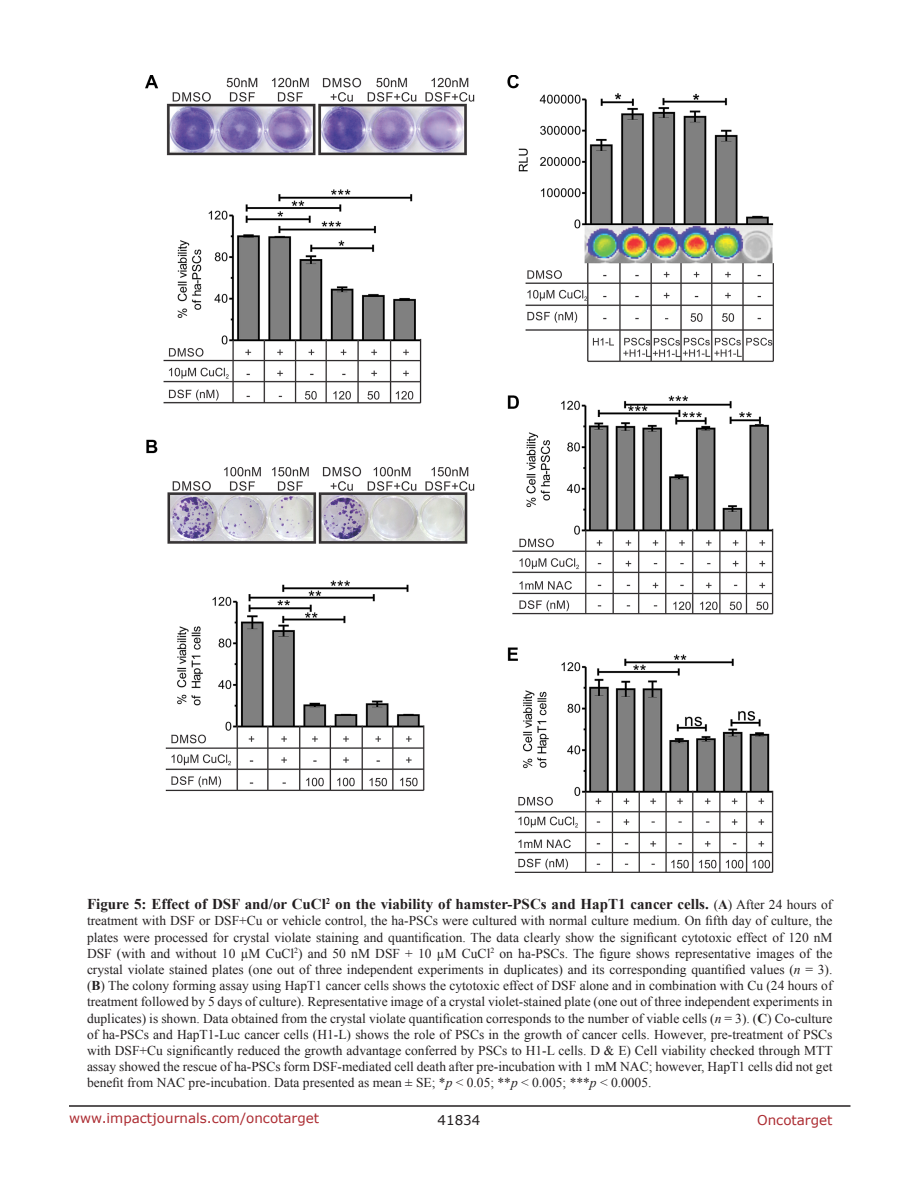
<style>
.page{position:relative;width:918px;height:1188px;background:#fff}
.page>*{position:absolute;margin:0;border:0;box-sizing:border-box;transform-origin:0 0}
.FigureText{font:700 15px "Times New Roman";color:#231f20}
.FigureText-2{font:13.5px/16.2px "Times New Roman";color:#231f20;text-align:justify}
.t1{font:13.5px "Verdana";color:#ac2b31}
.t2{font:13.5px "Verdana";color:#231f20}
.s1{font-weight:400;font-size:13.5px}
.s2{font-size:13.5px}
.s3{font-style:italic}
.s4{font-weight:700}
</style>
<div class="page">
<hr style="left:69px;top:1105px;width:781px;height:2px;background:#231f20">
<img style="left:146px;top:76px;width:628px;height:797px">
<p class="FigureText" style="left:87px;top:894px;width:747px">Figure 5: Effect of DSF and/or CuCl<sup>2</sup> on the viability of hamster-PSCs and HapT1 cancer cells. <span class="s1">(</span><span class="s2">A</span><span class="s1">) After 24 hours of</span></p>
<p class="FigureText-2" style="left:87px;top:913px;width:747px">treatment with DSF or DSF+Cu or vehicle control, the ha-PSCs were cultured with normal culture medium. On fifth day of culture, the plates were processed for crystal violate staining and quantification. The data clearly show the significant cytotoxic effect of 120 nM DSF (with and without 10 µM CuCl<sup>2</sup>) and 50 nM DSF + 10 µM CuCl<sup>2</sup> on ha-PSCs. The figure shows representative images of the crystal violate stained plates (one out of three independent experiments in duplicates) and its corresponding quantified values (<span class="s3">n</span> = 3). (<span class="s4">B</span>) The colony forming assay using HapT1 cancer cells shows the cytotoxic effect of DSF alone and in combination with Cu (24 hours of treatment followed by 5 days of culture). Representative image of a crystal violet-stained plate (one out of three independent experiments in duplicates) is shown. Data obtained from the crystal violate quantification corresponds to the number of viable cells (<span class="s3">n</span> = 3). (<span class="s4">C</span>) Co-culture of ha-PSCs and HapT1-Luc cancer cells (H1-L) shows the role of PSCs in the growth of cancer cells. However, pre-treatment of PSCs with DSF+Cu significantly reduced the growth advantage conferred by PSCs to H1-L cells. D &amp; E) Cell viability checked through MTT assay showed the rescue of ha-PSCs form DSF-mediated cell death after pre-incubation with 1 mM NAC; however, HapT1 cells did not get benefit from NAC pre-incubation. Data presented as mean ± SE; *<span class="s3">p</span> &lt; 0.05; **<span class="s3">p</span> &lt; 0.005; ***<span class="s3">p</span> &lt; 0.0005.</p>
<p class="t1" style="left:69px;top:1109px;width:252px">www.impactjournals.com/oncotarget</p>
<p class="t2" style="left:438px;top:1111px;width:44px">41834</p>
<p class="t1" style="left:757px;top:1111px;width:77px">Oncotarget</p>
</div>
